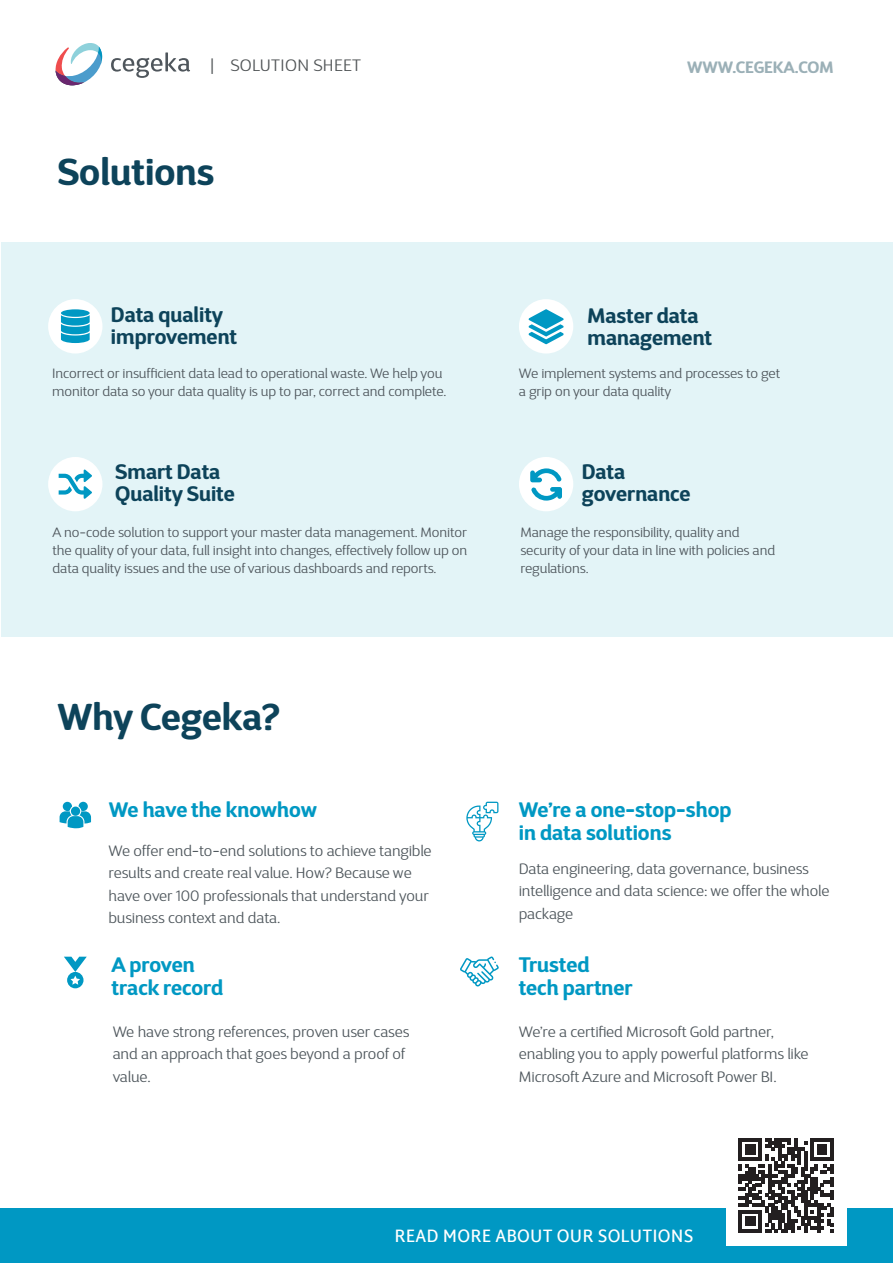
<style>
.page{position:relative;width:893px;height:1263px;background:#fff}
.page>*{position:absolute;margin:0;border:0;box-sizing:border-box;transform-origin:0 0}
.H1_-_Title{font:700 37.5px "D Sari";color:#0d435a}
.Red_Headlines{font:700 21px/22.5px "D Sari";color:#0098c3}
.Red_Headlines-2{font:700 21px/22.5px "D Sari";color:#0d435a}
.Subtitle_Front_page{font:600 18px "Martel Sans";letter-spacing:.01em;color:#fff;scale:.9 1}
.BODY_-_Body_tekst{font:300 16.5px "D Sari";letter-spacing:.02em;color:#505456}
.Page_numbering_-_Num{font:700 16.5px "D Sari";color:#9bb0b7}
.t1{font:300 15px/22.5px "D Sari";color:#4d555b}
.t2{font:300 13.5px/18px "D Sari";color:#4d555b}
</style>
<div class="page">
<div style="left:1px;top:242px;width:891px;height:395px;background:#e3f4f7"></div>
<svg style="left:60px;top:802px;width:31px;height:26px"></svg>
<svg style="left:466px;top:802px;width:32px;height:39px"></svg>
<svg style="left:64px;top:957px;width:23px;height:31px"></svg>
<svg style="left:460px;top:956px;width:39px;height:30px"></svg>
<div style="left:1px;top:1209px;width:892px;height:54px;background:#0098c3"></div>
<div style="left:519px;top:457px;width:54px;height:54px;background:#fff;border-radius:50%"></div>
<div style="left:48px;top:299px;width:54px;height:54px;background:#fff;border-radius:50%"></div>
<div style="left:519px;top:299px;width:54px;height:54px;background:#fff;border-radius:50%"></div>
<div style="left:48px;top:457px;width:54px;height:54px;background:#fff;border-radius:50%"></div>
<svg style="left:61px;top:315px;width:29px;height:28px"></svg>
<div style="left:61px;top:309px;width:29px;height:8px;background:#0098c3;border-radius:50%"></div>
<svg style="left:530px;top:468px;width:32px;height:33px"></svg>
<svg style="left:59px;top:469px;width:33px;height:30px"></svg>
<svg style="left:528px;top:309px;width:36px;height:35px"></svg>
<svg style="left:111px;top:52px;width:79px;height:26px"></svg>
<svg style="left:55px;top:43px;width:47px;height:43px"></svg>
<div style="left:726px;top:1125px;width:121px;height:121px;background:#fff"></div>
<svg style="left:739px;top:1138px;width:95px;height:95px"></svg>
<p class="BODY_-_Body_tekst" style="left:210px;top:55px;width:152px">| SOLUTION SHEET</p>
<p class="Page_numbering_-_Num" style="left:687px;top:57px;width:148px">WWW.CEGEKA.COM</p>
<p class="H1_-_Title" style="left:57px;top:148px;width:158px">Solutions</p>
<p class="Red_Headlines-2" style="left:111px;top:303px;width:128px">Data quality improvement</p>
<p class="t2" style="left:52px;top:364px;width:396px">Incorrect or insufficient data lead to operational waste. We help you monitor data so your data quality is up to par, correct and complete.</p>
<p class="Red_Headlines-2" style="left:115px;top:460px;width:121px">Smart Data<br>Quality Suite</p>
<p class="t2" style="left:53px;top:523px;width:416px;text-align:justify">A no-code solution to support your master data management. Monitor the quality of your data, full insight into changes, effectively follow up on data quality issues and the use of various dashboards and reports.</p>
<p class="H1_-_Title" style="left:57px;top:692px;width:224px">Why Cegeka?</p>
<p class="Red_Headlines" style="left:109px;top:798px;width:210px">We have the knowhow</p>
<p class="t1" style="left:109px;top:839px;width:324px">We offer end-to-end solutions to achieve tangible results and create real value. How? Because we have over 100 professionals that understand your business context and data.</p>
<p class="Red_Headlines" style="left:112px;top:953px;width:113px">A proven track record</p>
<p class="t1" style="left:113px;top:1020px;width:298px">We have strong references, proven user cases and an approach that goes beyond a proof of value.</p>
<p class="Red_Headlines-2" style="left:588px;top:304px;width:126px">Master data management</p>
<p class="t2" style="left:519px;top:364px;width:263px">We implement systems and processes to get a grip on your data quality</p>
<p class="Red_Headlines-2" style="left:582px;top:460px;width:110px">Data governance</p>
<p class="t2" style="left:520px;top:523px;width:256px">Manage the responsibility, quality and security of your data in line with policies and regulations.</p>
<p class="Red_Headlines" style="left:519px;top:798px;width:214px">We’re a one-stop-shop in data solutions</p>
<p class="t1" style="left:519px;top:857px;width:312px">Data engineering, data governance, business intelligence and data science: we offer the whole package</p>
<p class="Red_Headlines" style="left:519px;top:953px;width:115px">Trusted tech partner</p>
<p class="t1" style="left:519px;top:1020px;width:291px">We’re a certified Microsoft Gold partner, enabling you to apply powerful platforms like<br>Microsoft Azure and Microsoft Power BI.</p>
<p class="Subtitle_Front_page" style="left:394px;top:1225px;width:334px">READ MORE ABOUT OUR SOLUTIONS</p>
</div>
